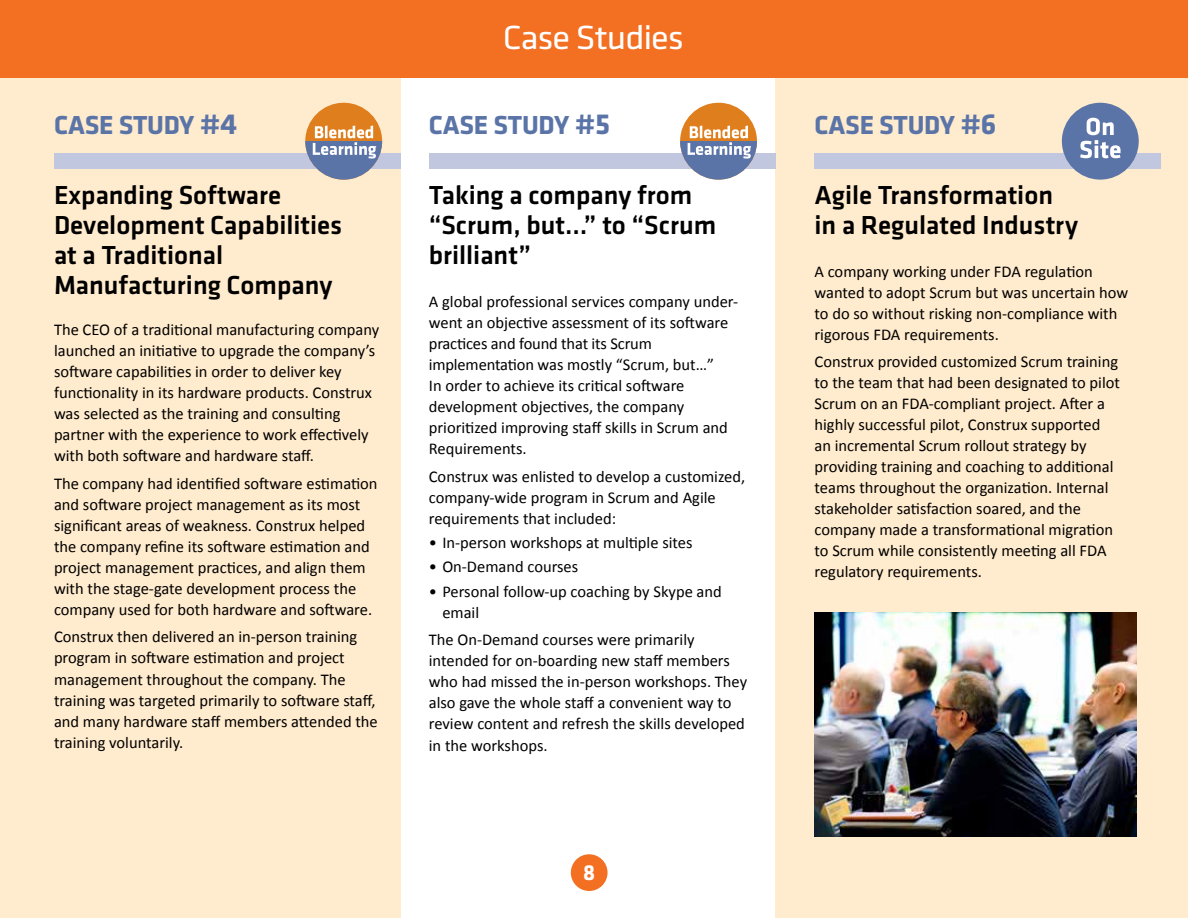
<style>
.page{position:relative;width:1188px;height:918px;background:#fff}
.page>*{position:absolute;margin:0;border:0;box-sizing:border-box;transform-origin:0 0}
.t1{font:34.65px "Klavika";letter-spacing:-.03em;color:#fff;scale:1.06 1}
.t2{font:500 27px/30px "Klavika";color:#000}
.t3{font:700 27px "Klavika";letter-spacing:-.005em;color:#5b74a7}
.t4{font:700 22.5px "Klavika";color:#fff}
.t5{font:16.5px/21px "Calibri";color:#000}
.s1{font-size:30px}
</style>
<div class="page">
<div style="left:775px;top:78px;width:412px;height:840px;background:#ffebcd"></div>
<img style="left:815px;top:613px;width:321px;height:224px">
<div style="left:0;top:78px;width:400px;height:840px;background:#ffebcd"></div>
<div style="left:0;top:0;width:1188px;height:78px;background:#f36f21"></div>
<div style="left:429px;top:154px;width:346px;height:15px;background:#c0c7de"></div>
<div style="left:54px;top:154px;width:346px;height:15px;background:#c0c7de"></div>
<div style="left:680px;top:103px;width:77px;height:77px;background:#df7e1c;border-radius:50%"></div>
<svg style="left:680px;top:141px;width:77px;height:39px;fill:#5b74a7"></svg>
<svg style="left:688px;top:126px;width:63px;height:33px"></svg>
<div style="left:305px;top:103px;width:77px;height:77px;background:#df7e1c;border-radius:50%"></div>
<svg style="left:305px;top:141px;width:77px;height:39px;fill:#5b74a7"></svg>
<svg style="left:313px;top:126px;width:63px;height:33px"></svg>
<div style="left:815px;top:154px;width:346px;height:15px;background:#c0c7de"></div>
<div style="left:1062px;top:103px;width:77px;height:77px;background:#5b74a7;border-radius:50%"></div>
<svg style="left:1080px;top:118px;width:41px;height:40px"></svg>
<div style="left:571px;top:854px;width:37px;height:37px;background:#f36f21;border-radius:50%"></div>
<h2 class="t3" style="left:54px;top:105px;width:30px">CASE</h2>
<h2 class="t3" style="left:119px;top:105px;width:120px">STUDY <span class="s1">#4</span></h2>
<h2 class="t2" style="left:54px;top:180px;width:290px">Expanding Software<br>Development Capabilities at a Traditional<br>Manufacturing Company</h2>
<p class="t5" style="left:54px;top:318px;width:327px">The CEO of a traditional manufacturing company launched an initiative to upgrade the company’s software capabilities in order to deliver key functionality in its hardware products. Construx was selected as the training and consulting partner with the experience to work effectively with both software and hardware staff.</p>
<p class="t5" style="left:54px;top:472px;width:325px">The company had identified software estimation and software project management as its most significant areas of weakness. Construx helped the company refine its software estimation and project management practices, and align them with the stage-gate development process the company used for both hardware and software.</p>
<p class="t5" style="left:54px;top:626px;width:325px">Construx then delivered an in-person training program in software estimation and project management throughout the company. The training was targeted primarily to software staff, and many hardware staff members attended the training voluntarily.</p>
<h1 class="t1" style="left:503px;top:15px;width:172px">Case Studies</h1>
<h2 class="t3" style="left:429px;top:105px;width:30px">CASE</h2>
<h2 class="t3" style="left:494px;top:105px;width:118px">STUDY <span class="s1">#5</span></h2>
<h2 class="t2" style="left:429px;top:180px;width:289px">Taking a company from “Scrum, but…” to “Scrum brilliant”</h2>
<p class="t5" style="left:429px;top:290px;width:311px">A global professional services company under&shy;went an objective assessment of its software practices and found that its Scrum implementation was mostly “Scrum, but…”<br>In order to achieve its critical software development objectives, the company prioritized improving staff skills in Scrum and Requirements.</p>
<p class="t5" style="left:429px;top:465px;width:318px">Construx was enlisted to develop a customized, company-wide program in Scrum and Agile requirements that included:</p>
<p class="t5" style="left:429px;top:531px;width:265px">• In-person workshops at multiple sites</p>
<p class="t5" style="left:429px;top:556px;width:151px">• On-Demand courses</p>
<p class="t5" style="left:442px;top:580px;width:281px;text-indent:-13px">• Personal follow-up coaching by Skype and email</p>
<p class="t5" style="left:429px;top:629px;width:320px">The On-Demand courses were primarily intended for on-boarding new staff members who had missed the in-person workshops. They also gave the whole staff a convenient way to review content and refresh the skills developed in the workshops.</p>
<h3 class="t4" style="left:583px;top:856px;width:14px">8</h3>
<h2 class="t3" style="left:815px;top:105px;width:30px">CASE</h2>
<h2 class="t3" style="left:879px;top:105px;width:119px">STUDY <span class="s1">#6</span></h2>
<h2 class="t2" style="left:815px;top:180px;width:265px">Agile Transformation in a Regulated Industry</h2>
<p class="t5" style="left:815px;top:260px;width:315px">A company working under FDA regulation wanted to adopt Scrum but was uncertain how to do so without risking non-compliance with rigorous FDA requirements.</p>
<p class="t5" style="left:815px;top:351px;width:307px">Construx provided customized Scrum training to the team that had been designated to pilot Scrum on an FDA-compliant project. After a highly successful pilot, Construx supported an incremental Scrum rollout strategy by providing training and coaching to additional teams throughout the organization. Internal stakeholder satisfaction soared, and the company made a transformational migration to Scrum while consistently meeting all FDA regulatory requirements.</p>
</div>
